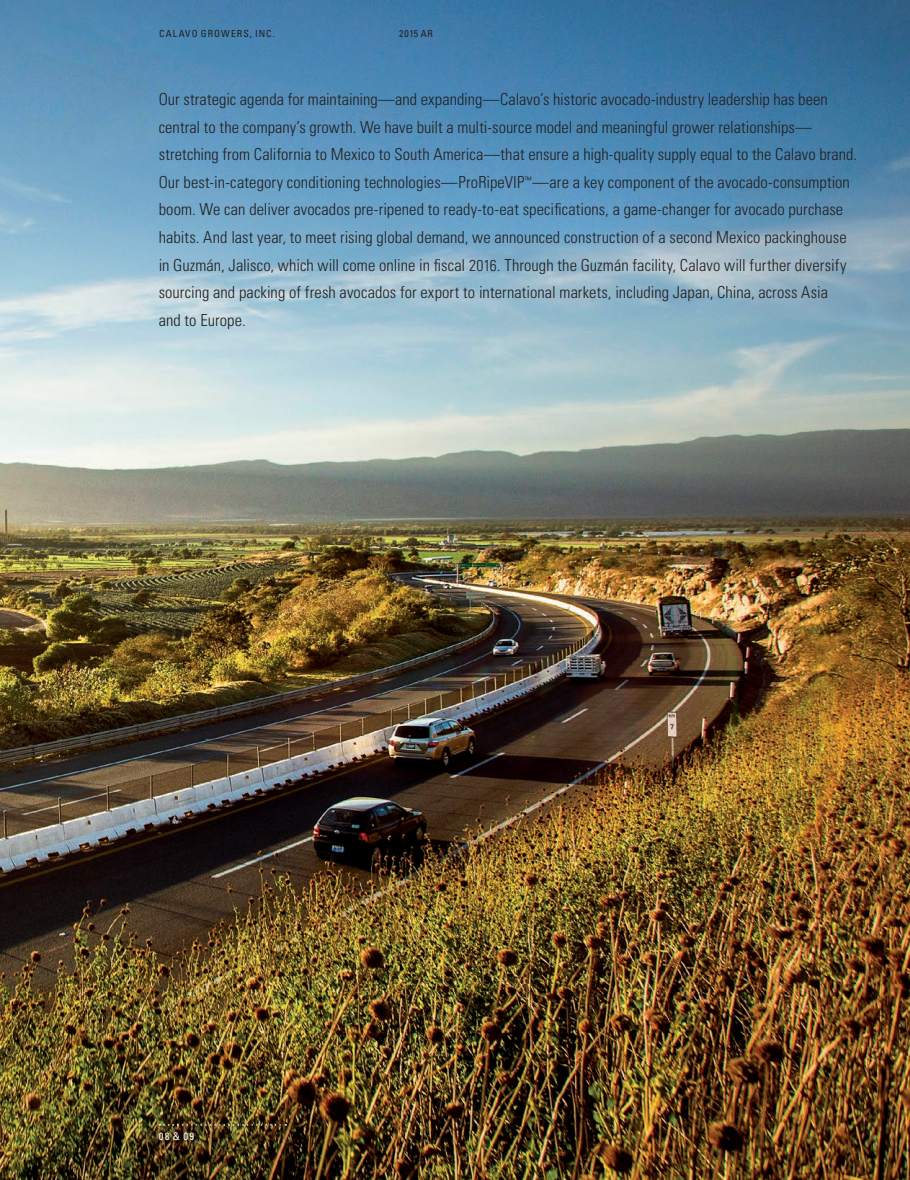
<style>
.page{position:relative;width:910px;height:1180px;background:#fff}
.page>*{position:absolute;margin:0;border:0;box-sizing:border-box;transform-origin:0 0}
.t1{font:300 condensed 16.5px/27.6px "Univers";letter-spacing:.005em;color:#231f20}
.t2{font:condensed 10.5px "Univers";color:#fff}
.t3{font:condensed 9.75px "Univers";letter-spacing:.1em;color:#231f20}
.s1{font-size:15.75px}
</style>
<div class="page">
<img style="left:0;top:0;width:910px;height:1179px">
<svg style="left:159px;top:1123px;width:127px;height:2px"></svg>
<p class="t3" style="left:159px;top:28px;width:117px">CALAVO GROWERS, INC.</p>
<p class="t3" style="left:399px;top:28px;width:35px">2015 AR</p>
<p class="t1" style="left:159px;top:85px;width:700px">Our strategic agenda for maintaining—and expanding—Calavo’s historic avocado-industry leadership has been central to the company’s growth. We have built a multi-source model and meaningful grower relationships— stretching from California to Mexico to South America—that ensure a high-quality supply equal to the Calavo brand.<br>Our best-in-category conditioning technologies—ProRipeVIP<sup>™</sup>—are a key component of the avocado-consumption boom. We can deliver avocados pre-ripened to ready-to-eat specifications, a game-changer for avocado purchase habits. And last year, to meet rising global demand, we announced construction of a second Mexico packinghouse in Guzmán, Jalisco, which will come online in fiscal <span class="s1">2016</span>. Through the Guzmán facility, Calavo will further diversify sourcing and packing of fresh avocados for export to international markets, including Japan, China, across Asia<br>and to Europe.</p>
<p class="t2" style="left:159px;top:1129px;width:37px">08 &amp; 09</p>
</div>
